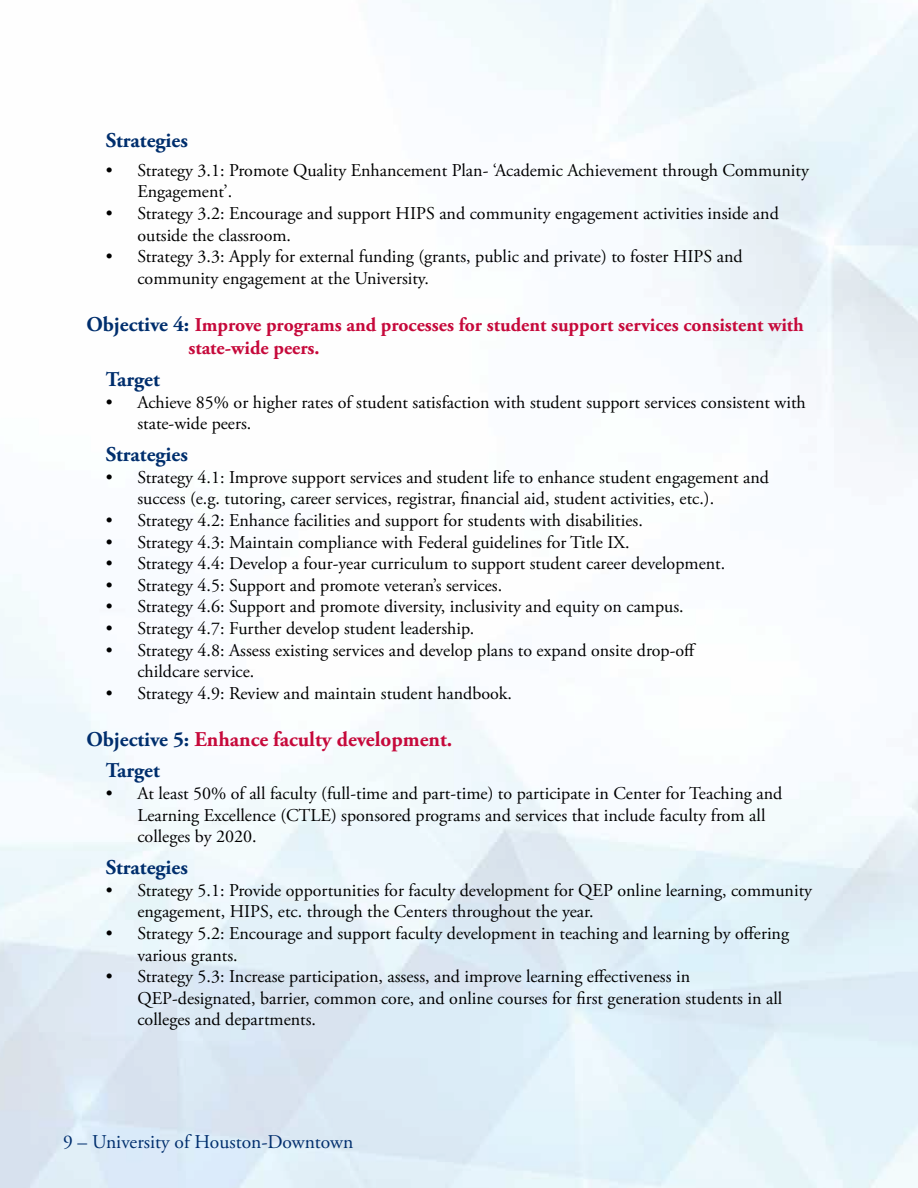
<style>
.page{position:relative;width:918px;height:1188px;background:#fff}
.page>*{position:absolute;margin:0;border:0;box-sizing:border-box;transform-origin:0 0}
.t1{font:700 21px/32px "Adobe Garamond Pro";color:#c6093b}
.t2{font:700 21px "Adobe Garamond Pro";color:#002e6d}
.t3{font:700 19.5px/23.4px "Adobe Garamond Pro";color:#c6093b}
.t4{font:19.5px "Adobe Garamond Pro";color:#002e6d}
.t5{font:18px/21.6px "Adobe Garamond Pro";color:#000}
.s1{font-size:21px;color:#002e6d}
.s2{color:#002e6d}
</style>
<div class="page">
<p class="t2" style="left:106px;top:129px;width:84px">Strategies</p>
<p class="t5" style="left:137px;top:160px;width:673px;text-indent:-32px">• Strategy 3.1: Promote Quality Enhancement Plan- ‘Academic Achievement through Community<br>Engagement’.</p>
<p class="t5" style="left:137px;top:203px;width:643px;text-indent:-32px">• Strategy 3.2: Encourage and support HIPS and community engagement activities inside and outside the classroom.</p>
<p class="t5" style="left:137px;top:246px;width:607px;text-indent:-32px">• Strategy 3.3: Apply for external funding (grants, public and private) to foster HIPS and community engagement at the University.</p>
<p class="t3" style="left:188px;top:313px;width:617px;text-indent:-102px"><span class="s1">Objective 4:</span> Improve programs and processes for student support services consistent with state-wide peers.</p>
<p class="t2" style="left:106px;top:367px;width:55px">Target</p>
<p class="t5" style="left:137px;top:392px;width:670px;text-indent:-32px">• Achieve 85% or higher rates of student satisfaction with student support services consistent with state-wide peers.</p>
<p class="t2" style="left:106px;top:442px;width:84px">Strategies</p>
<p class="t5" style="left:137px;top:467px;width:633px;text-indent:-32px">• Strategy 4.1: Improve support services and student life to enhance student engagement and success (e.g. tutoring, career services, registrar, financial aid, student activities, etc.).</p>
<p class="t5" style="left:106px;top:510px;width:538px">• Strategy 4.2: Enhance facilities and support for students with disabilities.</p>
<p class="t5" style="left:106px;top:532px;width:525px">• Strategy 4.3: Maintain compliance with Federal guidelines for Title IX.</p>
<p class="t5" style="left:106px;top:553px;width:621px">• Strategy 4.4: Develop a four-year curriculum to support student career development.</p>
<p class="t5" style="left:106px;top:575px;width:398px">• Strategy 4.5: Support and promote veteran’s services.</p>
<p class="t5" style="left:106px;top:596px;width:579px">• Strategy 4.6: Support and promote diversity, inclusivity and equity on campus.</p>
<p class="t5" style="left:106px;top:618px;width:370px">• Strategy 4.7: Further develop student leadership.</p>
<p class="t5" style="left:137px;top:640px;width:560px;text-indent:-32px">• Strategy 4.8: Assess existing services and develop plans to expand onsite drop-off childcare service.</p>
<p class="t5" style="left:106px;top:683px;width:408px">• Strategy 4.9: Review and maintain student handbook.</p>
<p class="t1" style="left:106px;top:723px;width:348px;text-indent:-20px"><span class="s2">Objective 5:</span> Enhance faculty development.<br><span class="s2">Target</span></p>
<p class="t5" style="left:137px;top:783px;width:646px;text-indent:-32px">• At least 50% of all faculty (full-time and part-time) to participate in Center for Teaching and<br>Learning Excellence (CTLE) sponsored programs and services that include faculty from all colleges by 2020.</p>
<p class="t2" style="left:106px;top:855px;width:84px">Strategies</p>
<p class="t5" style="left:137px;top:880px;width:676px;text-indent:-32px">• Strategy 5.1: Provide opportunities for faculty development for QEP online learning, community engagement, HIPS, etc. through the Centers throughout the year.</p>
<p class="t5" style="left:137px;top:923px;width:653px;text-indent:-32px">• Strategy 5.2: Encourage and support faculty development in teaching and learning by offering various grants.</p>
<p class="t5" style="left:137px;top:966px;width:646px;text-indent:-32px">• Strategy 5.3: Increase participation, assess, and improve learning effectiveness in<br>QEP-designated, barrier, common core, and online courses for first generation students in all colleges and departments.</p>
<p class="t4" style="left:63px;top:1130px;width:292px">9 – University of Houston-Downtown</p>
</div>
